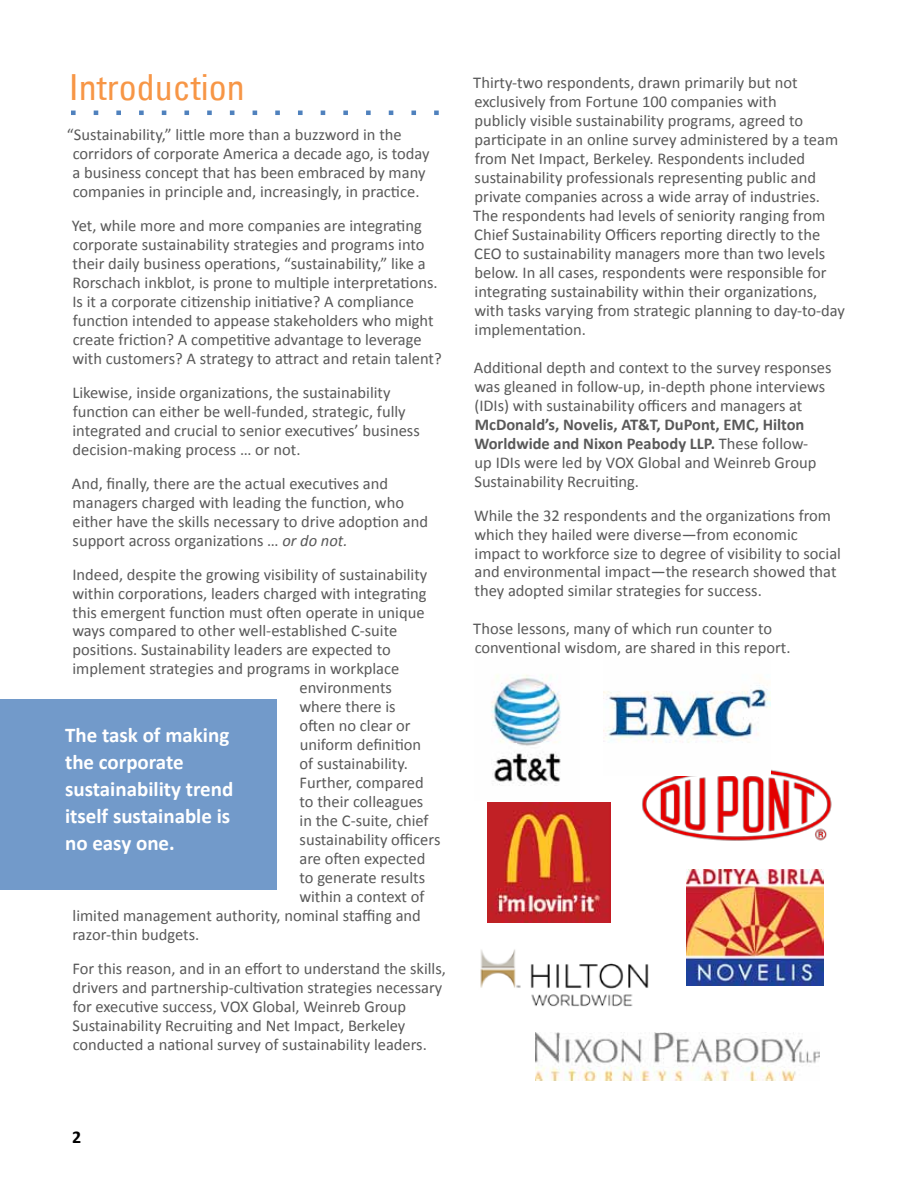
<style>
.page{position:relative;width:918px;height:1188px;background:#fff}
.page>*{position:absolute;margin:0;border:0;box-sizing:border-box;transform-origin:0 0}
.t1{font:condensed 36px "Univers";color:#f79646}
.t2{font:700 21px/27px "Calibri";color:#fff}
.t3{font:700 18px "Calibri";color:#000}
.t4{font:16.5px/19px "Calibri";color:#595959}
.s1{font-style:italic}
.s2{font-weight:700}
</style>
<div class="page">
<svg style="left:71px;top:111px;width:368px;height:4px"></svg>
<div style="left:0;top:699px;width:277px;height:191px;background:#729aca"></div>
<img style="left:491px;top:675px;width:70px;height:111px">
<img style="left:642px;top:769px;width:190px;height:72px">
<img style="left:603px;top:685px;width:167px;height:91px">
<img style="left:480px;top:949px;width:169px;height:58px">
<img style="left:488px;top:802px;width:122px;height:121px">
<img style="left:535px;top:1032px;width:285px;height:49px">
<img style="left:687px;top:870px;width:137px;height:116px">
<h1 class="t1" style="left:69px;top:64px;width:178px">Introduction</h1>
<p class="t4" style="left:72px;top:125px;width:359px;text-indent:-5px">“Sustainability,” little more than a buzzword in the corridors of corporate America a decade ago, is today a business concept that has been embraced by many companies in principle and, increasingly, in practice.</p>
<p class="t4" style="left:72px;top:216px;width:371px">Yet, while more and more companies are integrating corporate sustainability strategies and programs into their daily business operations, “sustainability,” like a Rorschach inkblot, is prone to multiple interpretations.<br>Is it a corporate citizenship initiative? A compliance function intended to appease stakeholders who might create friction? A competitive advantage to leverage with customers? A strategy to attract and retain talent?</p>
<p class="t4" style="left:72px;top:383px;width:349px">Likewise, inside organizations, the sustainability function can either be well-funded, strategic, fully integrated and crucial to senior executives’ business decision-making process … or not.</p>
<p class="t4" style="left:72px;top:474px;width:358px">And, finally, there are the actual executives and managers charged with leading the function, who either have the skills necessary to drive adoption and support across organizations … <span class="s1">or do not.</span></p>
<p class="t4" style="left:72px;top:565px;width:356px">Indeed, despite the growing visibility of sustainability</p>
<p class="t4" style="left:72px;top:584px;width:356px">within corporations, leaders charged with integrating</p>
<p class="t4" style="left:73px;top:603px;width:354px">this emergent function must often operate in unique</p>
<p class="t4" style="left:72px;top:622px;width:327px">ways compared to other well-established C-suite</p>
<p class="t4" style="left:73px;top:641px;width:320px">positions. Sustainability leaders are expected to</p>
<p class="t4" style="left:73px;top:660px;width:328px">implement strategies and programs in workplace</p>
<p class="t4" style="left:300px;top:678px;width:94px">environments</p>
<p class="t4" style="left:299px;top:697px;width:98px">where there is</p>
<p class="t4" style="left:300px;top:716px;width:113px">often no clear or</p>
<p class="t4" style="left:300px;top:735px;width:123px">uniform definition</p>
<p class="t4" style="left:300px;top:754px;width:110px">of sustainability.</p>
<p class="t4" style="left:299px;top:773px;width:126px">Further, compared</p>
<p class="t4" style="left:300px;top:792px;width:125px">to their colleagues</p>
<p class="t4" style="left:300px;top:811px;width:131px">in the C-suite, chief</p>
<p class="t4" style="left:300px;top:830px;width:142px">sustainability officers</p>
<p class="t4" style="left:300px;top:849px;width:127px">are often expected</p>
<p class="t4" style="left:300px;top:868px;width:127px">to generate results</p>
<p class="t4" style="left:299px;top:887px;width:127px">within a context of</p>
<p class="t4" style="left:73px;top:906px;width:350px">limited management authority, nominal staffing and</p>
<p class="t4" style="left:73px;top:925px;width:128px">razor-thin budgets.</p>
<p class="t4" style="left:72px;top:959px;width:375px">For this reason, and in an effort to understand the skills, drivers and partnership-cultivation strategies necessary for executive success, VOX Global, Weinreb Group Sustainability Recruiting and Net Impact, Berkeley conducted a national survey of sustainability leaders.</p>
<p class="t2" style="left:65px;top:722px;width:170px">The task of making the corporate sustainability trend itself sustainable is no easy one.</p>
<p class="t4" style="left:473px;top:73px;width:373px">Thirty-two respondents, drawn primarily but not exclusively from Fortune 100 companies with<br>publicly visible sustainability programs, agreed to participate in an online survey administered by a team from Net Impact, Berkeley. Respondents included sustainability professionals representing public and private companies across a wide array of industries.<br>The respondents had levels of seniority ranging from Chief Sustainability Officers reporting directly to the CEO to sustainability managers more than two levels below. In all cases, respondents were responsible for integrating sustainability within their organizations, with tasks varying from strategic planning to day-to-day implementation.</p>
<p class="t4" style="left:474px;top:358px;width:359px">Additional depth and context to the survey responses was gleaned in follow-up, in-depth phone interviews (IDIs) with sustainability officers and managers at</p>
<p class="t4" style="left:474px;top:415px;width:344px"><span class="s2">McDonald’s, Novelis, AT&amp;T, DuPont, EMC, Hilton Worldwide and Nixon Peabody LLP.</span> These follow&shy;up IDIs were led by VOX Global and Weinreb Group Sustainability Recruiting.</p>
<p class="t4" style="left:474px;top:506px;width:369px">While the 32 respondents and the organizations from which they hailed were diverse—from economic impact to workforce size to degree of visibility to social and environmental impact—the research showed that they adopted similar strategies for success.</p>
<p class="t4" style="left:473px;top:620px;width:319px">Those lessons, many of which run counter to conventional wisdom, are shared in this report.</p>
<p class="t3" style="left:72px;top:1126px;width:11px">2</p>
</div>
